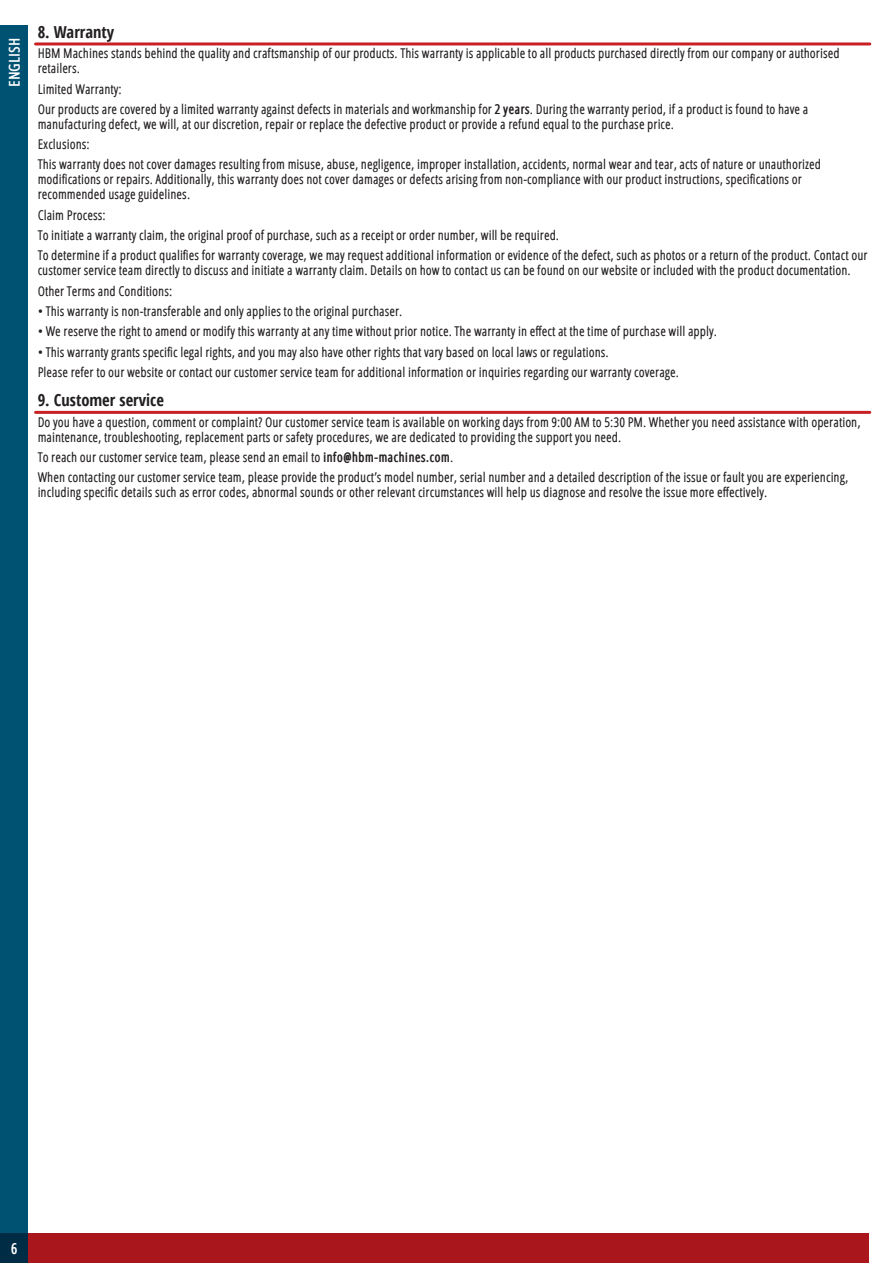
<style>
.page{position:relative;width:893px;height:1263px;background:#fff}
.page>*{position:absolute;margin:0;border:0;box-sizing:border-box;transform-origin:0 0}
.t1{font:700 condensed 16.5px "Open Sans";color:#231f20}
.t2{font:600 15px "Open Sans Condensed";color:#fff}
.t3{font:13.5px/20.2px "Open Sans Condensed Regular Cond HBM";color:#231f20}
.s1{font-family:"Open Sans Condensed";font-weight:600}
</style>
<div class="page">
<div style="left:0;top:1233px;width:869px;height:30px;background:#a9161b"></div>
<div style="left:0;top:25px;width:28px;height:1238px;background:#005273"></div>
<div style="left:0;top:1233px;width:28px;height:30px;background:#002d45"></div>
<hr style="left:36px;top:42px;width:834px;height:3px;background:#c82025">
<hr style="left:36px;top:411px;width:834px;height:3px;background:#c82025">
<p class="t2" style="left:5px;top:87px;width:51px;rotate:-90deg">English</p>
<p class="t1" style="left:38px;top:20px;width:78px">8. Warranty</p>
<p class="t3" style="left:38px;top:45px;width:803px;line-height:15px">HBM Machines stands behind the quality and craftsmanship of our products. This warranty is applicable to all products purchased directly from our company or authorised retailers.</p>
<p class="t3" style="left:38px;top:78px;width:772px">Limited Warranty:<br>Our products are covered by a limited warranty against defects in materials and workmanship for <span class="s1">2 years</span>. During the warranty period, if a product is found to have a</p>
<p class="t3" style="left:38px;top:113px;width:785px">manufacturing defect, we will, at our discretion, repair or replace the defective product or provide a refund equal to the purchase price.<br>Exclusions:<br>This warranty does not cover damages resulting from misuse, abuse, negligence, improper installation, accidents, normal wear and tear, acts of nature or unauthorized</p>
<p class="t3" style="left:38px;top:172px;width:766px;line-height:15px">modifications or repairs. Additionally, this warranty does not cover damages or defects arising from non-compliance with our product instructions, specifications or recommended usage guidelines.</p>
<p class="t3" style="left:38px;top:204px;width:831px">Claim Process:<br>To initiate a warranty claim, the original proof of purchase, such as a receipt or order number, will be required.<br>To determine if a product qualifies for warranty coverage, we may request additional information or evidence of the defect, such as photos or a return of the product. Contact our</p>
<p class="t3" style="left:38px;top:260px;width:815px">customer service team directly to discuss and initiate a warranty claim. Details on how to contact us can be found on our website or included with the product documentation.<br>Other Terms and Conditions:</p>
<p class="t3" style="left:38px;top:301px;width:366px">• This warranty is non-transferable and only applies to the original purchaser.</p>
<p class="t3" style="left:38px;top:321px;width:681px">• We reserve the right to amend or modify this warranty at any time without prior notice. The warranty in effect at the time of purchase will apply.</p>
<p class="t3" style="left:38px;top:341px;width:643px">• This warranty grants specific legal rights, and you may also have other rights that vary based on local laws or regulations.<br>Please refer to our website or contact our customer service team for additional information or inquiries regarding our warranty coverage.</p>
<p class="t1" style="left:38px;top:389px;width:128px">9. Customer service</p>
<p class="t3" style="left:38px;top:414px;width:824px;line-height:15px">Do you have a question, comment or complaint? Our customer service team is available on working days from 9:00 AM to 5:30 PM. Whether you need assistance with operation, maintenance, troubleshooting, replacement parts or safety procedures, we are dedicated to providing the support you need.</p>
<p class="t3" style="left:38px;top:446px;width:812px">To reach our customer service team, please send an email to <span class="s1">info@hbm-machines.com</span>.<br>When contacting our customer service team, please provide the product’s model number, serial number and a detailed description of the issue or fault you are experiencing,</p>
<p class="t3" style="left:38px;top:482px;width:731px">including specific details such as error codes, abnormal sounds or other relevant circumstances will help us diagnose and resolve the issue more effectively.</p>
<p class="t2" style="left:11px;top:1238px;width:8px">6</p>
</div>
